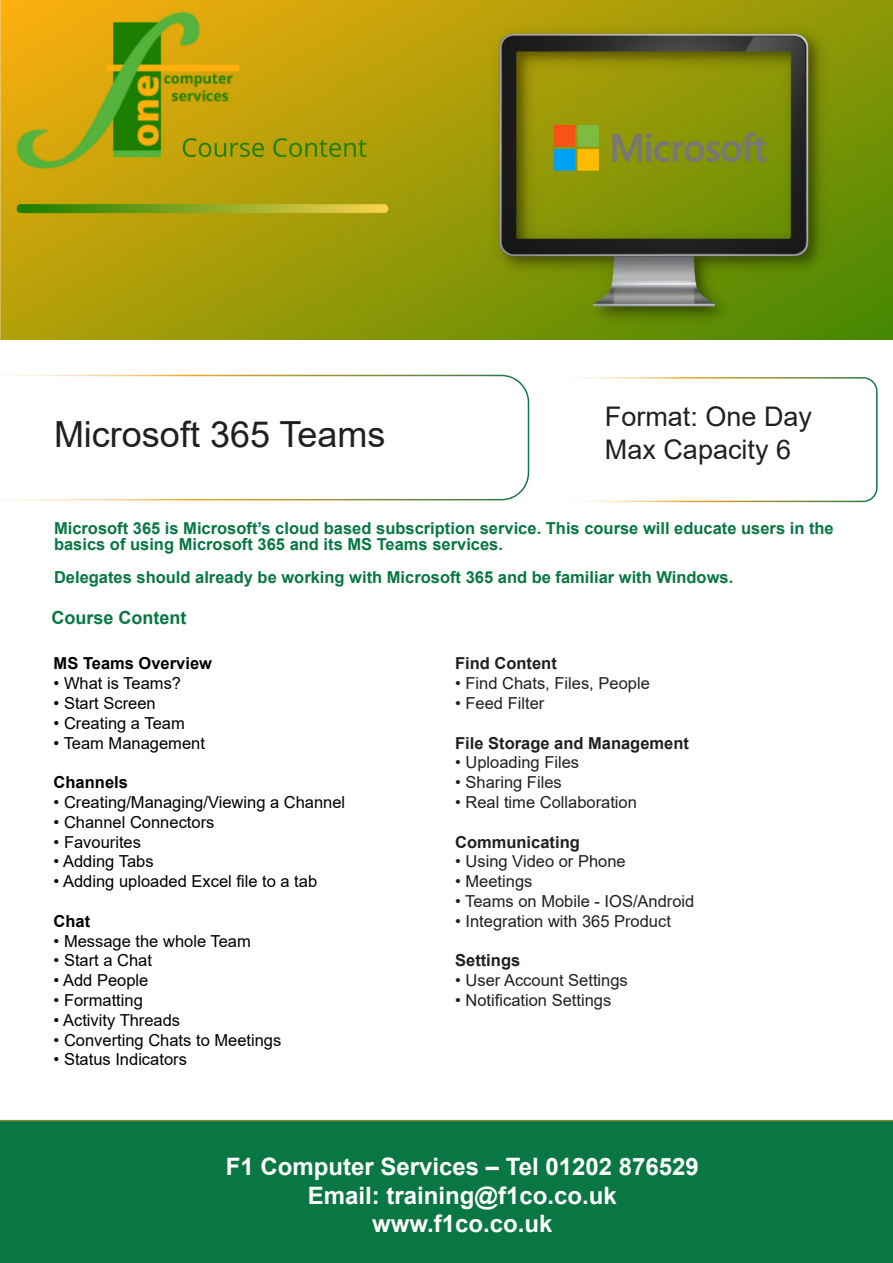
<style>
.page{position:relative;width:893px;height:1263px;background:#fff}
.page>*{position:absolute;margin:0;border:0;box-sizing:border-box;transform-origin:0 0}
.t1{font:36px "Arial";color:#231f20}
.t2{font:27px/32.4px "Arial";color:#231f20}
.t3{font:700 24px "Arial";color:#fff}
.t4{font:700 18px "Arial";color:#087743}
.t5{font:16.5px "Arial";color:#000}
.t6{font:700 16.5px/16.5px "Arial";color:#087743}
.t7{font:16.5px "Arial";color:#231f20}
.t8{font:700 16.5px "Arial";color:#231f20}
.t9{font:700 16.5px "Arial";color:#000}
</style>
<div class="page">
<img style="left:0;top:0;width:893px;height:340px">
<svg style="left:0;top:375px;width:529px;height:125px"></svg>
<div style="left:546px;top:377px;width:332px;height:125px;border:2px solid #fff;border-radius:14px"></div>
<div style="left:0;top:1120px;width:893px;height:143px;background:#087743"></div>
<p class="t1" style="left:54px;top:409px;width:333px">Microsoft 365 Teams</p>
<p class="t2" style="left:605px;top:400px;width:209px">Format: One Day<br>Max Capacity 6</p>
<p class="t6" style="left:54px;top:520px;width:781px">Microsoft 365 is Microsoft’s cloud based subscription service. This course will educate users in the basics of using Microsoft 365 and its MS Teams services.</p>
<p class="t6" style="left:54px;top:569px;width:681px">Delegates should already be working with Microsoft 365 and be familiar with Windows.</p>
<p class="t4" style="left:51px;top:605px;width:137px">Course Content</p>
<p class="t9" style="left:54px;top:652px;width:160px">MS Teams Overview</p>
<p class="t5" style="left:54px;top:672px;width:129px">• What is Teams?</p>
<p class="t5" style="left:54px;top:692px;width:104px">• Start Screen</p>
<p class="t5" style="left:54px;top:712px;width:133px">• Creating a Team</p>
<p class="t5" style="left:54px;top:731px;width:153px">• Team Management</p>
<p class="t9" style="left:54px;top:771px;width:76px">Channels</p>
<p class="t5" style="left:54px;top:791px;width:293px">• Creating/Managing/Viewing a Channel</p>
<p class="t5" style="left:54px;top:811px;width:162px">• Channel Connectors</p>
<p class="t5" style="left:54px;top:830px;width:89px">• Favourites</p>
<p class="t5" style="left:54px;top:850px;width:101px">• Adding Tabs</p>
<p class="t5" style="left:54px;top:870px;width:265px">• Adding uploaded Excel file to a tab</p>
<p class="t9" style="left:54px;top:909px;width:38px">Chat</p>
<p class="t5" style="left:54px;top:929px;width:199px">• Message the whole Team</p>
<p class="t5" style="left:54px;top:949px;width:100px">• Start a Chat</p>
<p class="t5" style="left:54px;top:969px;width:96px">• Add People</p>
<p class="t5" style="left:54px;top:989px;width:91px">• Formatting</p>
<p class="t5" style="left:54px;top:1009px;width:128px">• Activity Threads</p>
<p class="t5" style="left:54px;top:1028px;width:229px">• Converting Chats to Meetings</p>
<p class="t5" style="left:54px;top:1048px;width:135px">• Status Indicators</p>
<p class="t8" style="left:455px;top:652px;width:103px">Find Content</p>
<p class="t7" style="left:455px;top:672px;width:196px">• Find Chats, Files, People</p>
<p class="t7" style="left:455px;top:692px;width:91px">• Feed Filter</p>
<p class="t8" style="left:455px;top:731px;width:235px">File Storage and Management</p>
<p class="t7" style="left:455px;top:751px;width:126px">• Uploading Files</p>
<p class="t7" style="left:455px;top:771px;width:108px">• Sharing Files</p>
<p class="t7" style="left:455px;top:791px;width:183px">• Real time Collaboration</p>
<p class="t8" style="left:455px;top:830px;width:126px">Communicating</p>
<p class="t7" style="left:455px;top:850px;width:172px">• Using Video or Phone</p>
<p class="t7" style="left:455px;top:870px;width:79px">• Meetings</p>
<p class="t7" style="left:455px;top:890px;width:241px">• Teams on Mobile - IOS/Android</p>
<p class="t7" style="left:455px;top:910px;width:217px">• Integration with 365 Product</p>
<p class="t8" style="left:455px;top:949px;width:67px">Settings</p>
<p class="t7" style="left:455px;top:969px;width:174px">• User Account Settings</p>
<p class="t7" style="left:455px;top:989px;width:158px">• Notification Settings</p>
<p class="t3" style="left:226px;top:1149px;width:475px">F1 Computer Services – Tel 01202 876529</p>
<p class="t3" style="left:308px;top:1178px;width:310px">Email: training@f1co.co.uk</p>
<p class="t3" style="left:372px;top:1207px;width:182px">www.f1co.co.uk</p>
</div>
